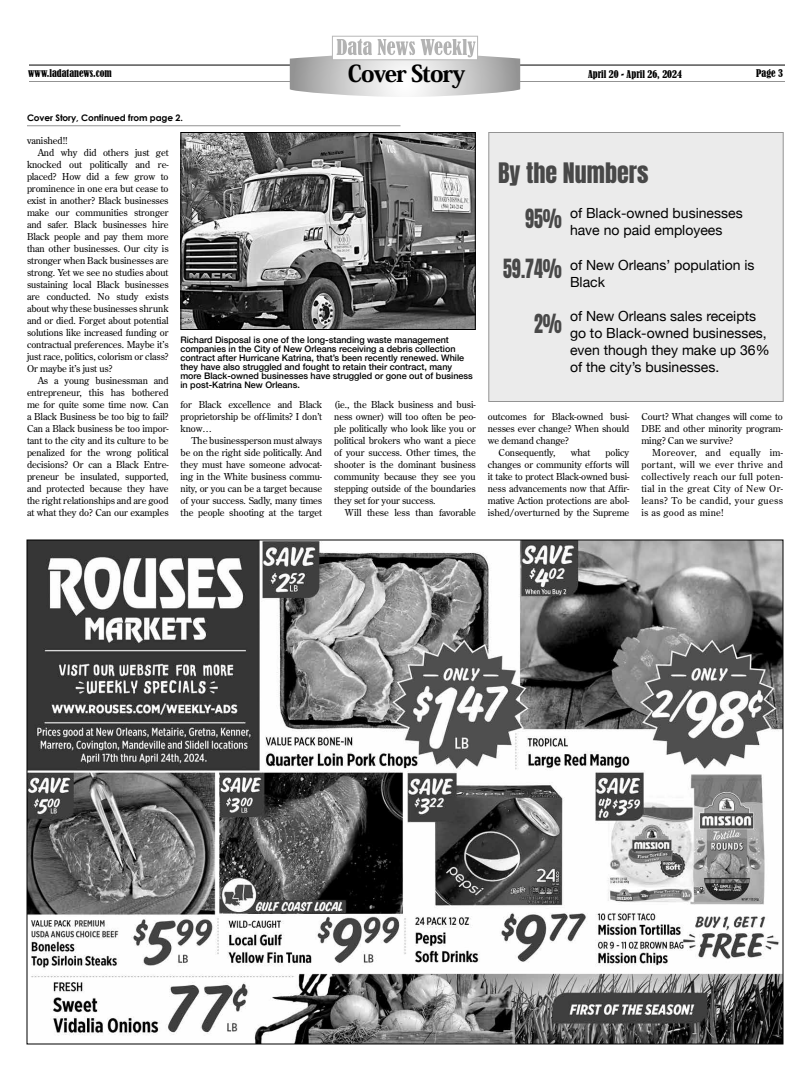
<style>
.page{position:relative;width:810px;height:1080px;background:#fff}
.page>*{position:absolute;margin:0;border:0;box-sizing:border-box;transform-origin:0 0}
.t1{font:24px "Anton";color:#484848}
.t2{font:800 23px "Koz Min Pro";letter-spacing:-.045em;color:#000}
.t3{font:22.5px "Anton";color:#484848;scale:.8 1}
.t4{font:14px/16.8px "Helvetica Neue";color:#000}
.t5{font:condensed 10px "Bernard";color:#000}
.t6{font:9.5px/12px "Century Old Style Std";letter-spacing:-.01em;color:#000;text-align:justify}
.t7{font:500 9px/9px "Helvetica Neue";color:#000}
.t8{font:700 9px "Century Gothic";letter-spacing:-.01em;color:#000}
</style>
<div class="page">
<hr style="left:29px;top:81px;width:756px;height:1px;background:#939393">
<hr style="left:29px;top:65px;width:756px;height:1px;background:#000">
<div style="left:332px;top:36px;width:146px;height:24px;background:#fff;border:1px solid #b8b8b8"></div>
<svg style="left:289px;top:39px;width:231px;height:58px"></svg>
<hr style="left:27px;top:125px;width:373px;height:1px;background:#939393">
<img style="left:182px;top:134px;width:292px;height:194px">
<div style="left:180px;top:132px;width:296px;height:198px;border:1px solid #000"></div>
<div style="left:488px;top:132px;width:296px;height:270px;background:#ebebeb;border:1px solid #939393"></div>
<img style="left:28px;top:542px;width:754px;height:500px">
<h2 class="t2" style="left:348px;top:56px;width:119px">Cover Story</h2>
<p class="t5" style="left:28px;top:67px;width:85px">www.ladatanews.com</p>
<p class="t5" style="left:588px;top:68px;width:95px">April 20 - April 26, 2024</p>
<p class="t5" style="left:756px;top:67px;width:28px">Page 3</p>
<p class="t8" style="left:27px;top:112px;width:158px">Cover Story, Continued from page 2.</p>
<p class="t6" style="left:27px;top:134px;width:42px">vanished!!</p>
<p class="t6" style="left:38px;top:146px;width:132px">And why did others just get</p>
<p class="t6" style="left:27px;top:158px;width:143px">knocked out politically and re-</p>
<p class="t6" style="left:27px;top:170px;width:143px">placed? How did a few grow to</p>
<p class="t6" style="left:27px;top:182px;width:143px">prominence in one era but cease to</p>
<p class="t6" style="left:27px;top:194px;width:143px">exist in another? Black businesses</p>
<p class="t6" style="left:27px;top:206px;width:143px">make our communities stronger</p>
<p class="t6" style="left:27px;top:218px;width:143px">and safer. Black businesses hire</p>
<p class="t6" style="left:27px;top:230px;width:143px">Black people and pay them more</p>
<p class="t6" style="left:27px;top:242px;width:143px">than other businesses. Our city is</p>
<p class="t6" style="left:27px;top:254px;width:143px">stronger when Back businesses are</p>
<p class="t6" style="left:27px;top:266px;width:143px">strong. Yet we see no studies about</p>
<p class="t6" style="left:27px;top:278px;width:143px">sustaining local Black businesses</p>
<p class="t6" style="left:27px;top:290px;width:143px">are conducted. No study exists</p>
<p class="t6" style="left:27px;top:302px;width:143px">about why these businesses shrunk</p>
<p class="t6" style="left:27px;top:314px;width:143px">and or died. Forget about potential</p>
<p class="t6" style="left:27px;top:326px;width:143px">solutions like increased funding or</p>
<p class="t6" style="left:27px;top:338px;width:143px">contractual preferences. Maybe it’s</p>
<p class="t6" style="left:27px;top:350px;width:143px">just race, politics, colorism or class?</p>
<p class="t6" style="left:27px;top:362px;width:87px">Or maybe it’s just us?</p>
<p class="t6" style="left:38px;top:374px;width:132px">As a young businessman and</p>
<p class="t6" style="left:27px;top:386px;width:143px">entrepreneur, this has bothered</p>
<p class="t6" style="left:27px;top:398px;width:143px">me for quite some time now. Can</p>
<p class="t6" style="left:27px;top:410px;width:143px">a Black Business be too big to fail?</p>
<p class="t6" style="left:27px;top:422px;width:143px">Can a Black business be too impor-</p>
<p class="t6" style="left:27px;top:434px;width:143px">tant to the city and its culture to be</p>
<p class="t6" style="left:27px;top:446px;width:143px">penalized for the wrong political</p>
<p class="t6" style="left:27px;top:458px;width:143px">decisions? Or can a Black Entre-</p>
<p class="t6" style="left:27px;top:470px;width:143px">preneur be insulated, supported,</p>
<p class="t6" style="left:27px;top:482px;width:143px">and protected because they have</p>
<p class="t6" style="left:27px;top:494px;width:143px">the right relationships and are good</p>
<p class="t6" style="left:27px;top:506px;width:143px">at what they do? Can our examples</p>
<p class="t7" style="left:180px;top:335px;width:294px">Richard Disposal is one of the long-standing waste management companies in the City of New Orleans receiving a debris collection contract after Hurricane Katrina, that’s been recently renewed. While they have also struggled and fought to retain their contract, many more Black-owned businesses have struggled or gone out of business in post-Katrina New Orleans.</p>
<p class="t6" style="left:181px;top:398px;width:143px">for Black excellence and Black proprietorship be off-limits? I don’t know…</p>
<p class="t6" style="left:181px;top:434px;width:143px;text-indent:11px">The businessperson must always be on the right side politically. And they must have someone advocat&shy;ing in the White business commu&shy;nity, or you can be a target because of your success. Sadly, many times the people shooting at the target</p>
<p class="t6" style="left:334px;top:398px;width:143px">(ie., the Black business and busi&shy;ness owner) will too often be peo&shy;ple politically who look like you or political brokers who want a piece of your success. Other times, the shooter is the dominant business community because they see you stepping outside of the boundaries they set for your success.</p>
<p class="t6" style="left:345px;top:506px;width:132px">Will these less than favorable</p>
<h1 class="t1" style="left:498px;top:161px;width:152px">By the Numbers</h1>
<h3 class="t4" style="left:570px;top:206px;width:174px">of Black-owned businesses have no paid employees</h3>
<h3 class="t4" style="left:570px;top:257px;width:186px">of New Orleans’ population is<br>Black</h3>
<h3 class="t4" style="left:570px;top:309px;width:201px">of New Orleans sales receipts go to Black-owned businesses, even though they make up 36% of the city’s businesses.</h3>
<h3 class="t3" style="left:525px;top:207px;width:48px">95%</h3>
<h3 class="t3" style="left:503px;top:257px;width:75px">59.74%</h3>
<h3 class="t3" style="left:534px;top:313px;width:36px">2%</h3>
<p class="t6" style="left:488px;top:410px;width:143px">outcomes for Black-owned busi-</p>
<p class="t6" style="left:488px;top:422px;width:143px">nesses ever change? When should</p>
<p class="t6" style="left:488px;top:434px;width:83px">we demand change?</p>
<p class="t6" style="left:499px;top:446px;width:59px">Consequently,</p>
<p class="t6" style="left:571px;top:446px;width:21px">what</p>
<p class="t6" style="left:488px;top:446px;width:143px;text-indent:118px">policy changes or community efforts will it take to protect Black-owned busi&shy;ness advancements now that Affir&shy;mative Action protections are abol&shy;ished/overturned by the Supreme</p>
<p class="t6" style="left:641px;top:410px;width:143px">Court? What changes will come to DBE and other minority program&shy;ming? Can we survive?</p>
<p class="t6" style="left:641px;top:446px;width:143px;text-indent:11px">Moreover, and equally im&shy;portant, will we ever thrive and collectively reach our full poten&shy;tial in the great City of New Or&shy;leans? To be candid, your guess is as good as mine!</p>
</div>
